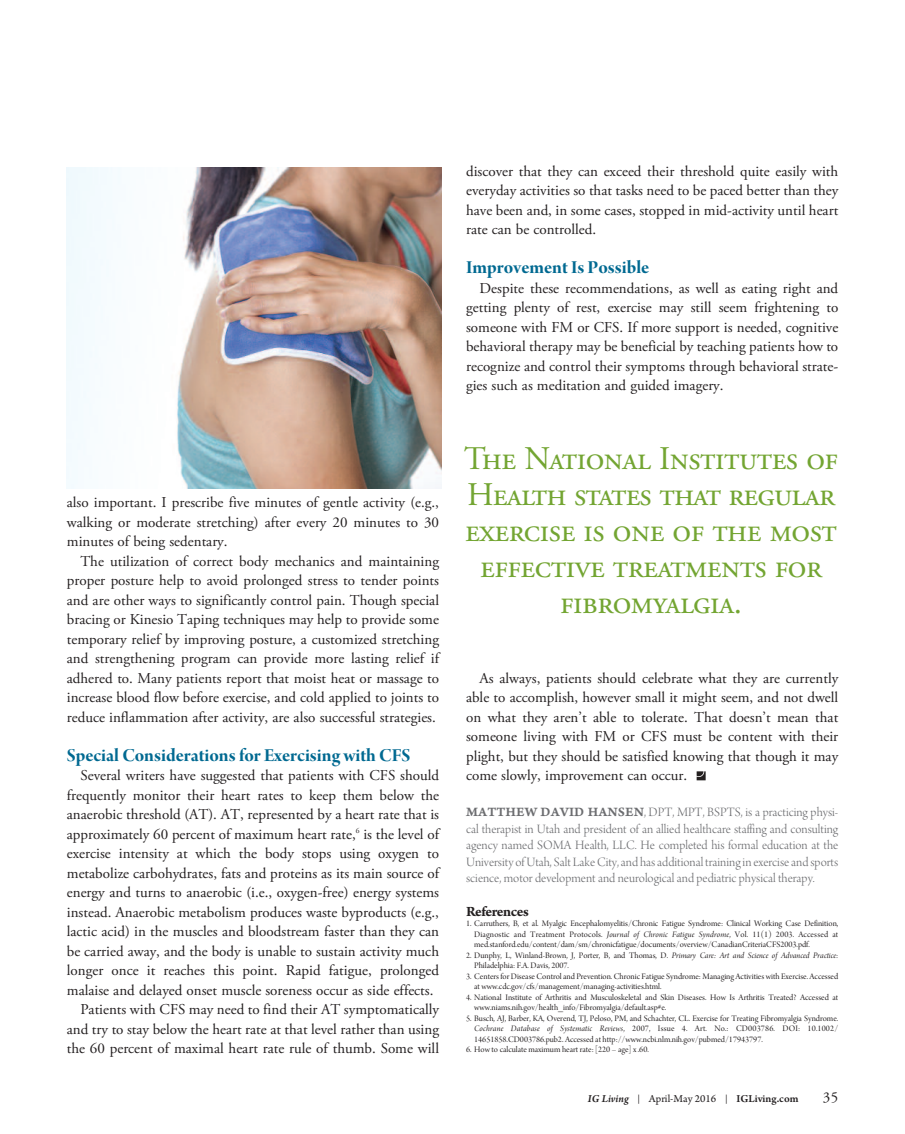
<style>
.page{position:relative;width:905px;height:1134px;background:#fff}
.page>*{position:absolute;margin:0;border:0;box-sizing:border-box;transform-origin:0 0}
.t1{font:33px/36px "Adobe Garamond Regular SC";letter-spacing:-.015em;color:#73a532;text-align:center}
.t2{font:19.5px "Arno Pro Bold Display";color:#006991}
.t3{font:15px/19.5px "Adobe Garamond Pro";color:#231f20;text-align:justify}
.t4{font:700 15px "Arno Pro";letter-spacing:-.03em;color:#231f20}
.t5{font:13.5px/16.5px "Arno Pro Light Display";color:#6c6d70;text-align:justify}
.t6{font:11.25px "Arno Pro";color:#231f20}
.t7{font:9px/10.5px "Arno Pro Display";color:#231f20}
.s1{font-family:"Arno Pro Smbd Caption"}
.s2{font-family:"Arno Pro Italic Display"}
.s3{font-weight:600;font-style:italic}
.s4{font-size:9px}
.s5{font-weight:600}
</style>
<div class="page">
<svg style="left:696px;top:771px;width:9px;height:9px"></svg>
<img style="left:67px;top:168px;width:374px;height:320px">
<p class="t3" style="left:67px;top:494px;width:373px">also important. I prescribe five minutes of gentle activity (e.g., walking or moderate stretching) after every 20 minutes to 30 minutes of being sedentary.</p>
<p class="t3" style="left:67px;top:553px;width:373px;text-indent:14px">The utilization of correct body mechanics and maintaining proper posture help to avoid prolonged stress to tender points and are other ways to significantly control pain. Though special bracing or Kinesio Taping techniques may help to provide some temporary relief by improving posture, a customized stretching and strengthening program can provide more lasting relief if adhered to. Many patients report that moist heat or massage to increase blood flow before exercise, and cold applied to joints to reduce inflammation after activity, are also successful strategies.</p>
<h2 class="t2" style="left:67px;top:748px;width:345px">Special Considerations for Exercising with CFS</h2>
<p class="t3" style="left:80px;top:767px;width:360px">Several writers have suggested that patients with CFS should</p>
<p class="t3" style="left:67px;top:787px;width:373px">frequently monitor their heart rates to keep them below the</p>
<p class="t3" style="left:67px;top:806px;width:373px">anaerobic threshold (AT). AT, represented by a heart rate that is</p>
<p class="t3" style="left:67px;top:826px;width:373px">approximately 60 percent of maximum heart rate,<sup>6</sup> is the level of</p>
<p class="t3" style="left:67px;top:845px;width:373px">exercise intensity at which the body stops using oxygen to</p>
<p class="t3" style="left:67px;top:865px;width:373px">metabolize carbohydrates, fats and proteins as its main source of</p>
<p class="t3" style="left:67px;top:884px;width:373px">energy and turns to anaerobic (i.e., oxygen-free) energy systems</p>
<p class="t3" style="left:67px;top:904px;width:373px">instead. Anaerobic metabolism produces waste byproducts (e.g.,</p>
<p class="t3" style="left:67px;top:923px;width:373px">lactic acid) in the muscles and bloodstream faster than they can</p>
<p class="t3" style="left:67px;top:943px;width:373px">be carried away, and the body is unable to sustain activity much</p>
<p class="t3" style="left:67px;top:962px;width:373px">longer once it reaches this point. Rapid fatigue, prolonged</p>
<p class="t3" style="left:67px;top:982px;width:368px">malaise and delayed onset muscle soreness occur as side effects.</p>
<p class="t3" style="left:80px;top:1001px;width:360px">Patients with CFS may need to find their AT symptomatically</p>
<p class="t3" style="left:67px;top:1021px;width:373px">and try to stay below the heart rate at that level rather than using</p>
<p class="t3" style="left:67px;top:1040px;width:373px">the 60 percent of maximal heart rate rule of thumb. Some will</p>
<p class="t3" style="left:466px;top:163px;width:373px">discover that they can exceed their threshold quite easily with everyday activities so that tasks need to be paced better than they have been and, in some cases, stopped in mid-activity until heart rate can be controlled.</p>
<h2 class="t2" style="left:466px;top:260px;width:185px">Improvement Is Possible</h2>
<p class="t3" style="left:466px;top:280px;width:373px;text-indent:14px">Despite these recommendations, as well as eating right and getting plenty of rest, exercise may still seem frightening to someone with FM or CFS. If more support is needed, cognitive behavioral therapy may be beneficial by teaching patients how to recognize and control their symptoms through behavioral strate&shy;gies such as meditation and guided imagery.</p>
<h1 class="t1" style="left:464px;top:444px;width:375px">The National Institutes of<br>Health states that regular exercise is one of the most effective treatments for fibromyalgia.</h1>
<p class="t3" style="left:466px;top:670px;width:373px;text-indent:14px">As always, patients should celebrate what they are currently able to accomplish, however small it might seem, and not dwell on what they aren’t able to tolerate. That doesn’t mean that someone living with FM or CFS must be content with their plight, but they should be satisfied knowing that though it may come slowly, improvement can occur.</p>
<p class="t5" style="left:466px;top:805px;width:373px"><span class="s1">MATTHEW DAVID HANSEN</span>, DPT, MPT, BSPTS, is a practicing physi&shy;cal therapist in Utah and president of an allied healthcare staffing and consulting agency named SOMA Health, LLC. He completed his formal education at the University ofUtah, Salt LakeCity,and hasadditional trainingin exerciseand sports science, motor development and neurological and pediatric physical therapy.</p>
<p class="t4" style="left:466px;top:906px;width:64px">References</p>
<p class="t7" style="left:474px;top:919px;width:365px;text-align:justify;text-indent:-8px">1. Carruthers, B, et al. Myalgic Encephalomyelitis/Chronic Fatigue Syndrome: Clinical Working Case Definition, Diagnostic and Treatment Protocols. <span class="s2">Journal of Chronic Fatigue Syndrome</span>, Vol. 11(1) 2003. Accessed at med.stanford.edu/content/dam/sm/chronicfatigue/documents/overview/CanadianCriteriaCFS2003.pdf.</p>
<p class="t7" style="left:474px;top:951px;width:365px;text-indent:-8px">2. Dunphy, L, Winland-Brown, J, Porter, B, and Thomas, D. <span class="s2">Primary Care: Art and Science of Advanced Practice</span>:<br>Philadelphia: F.A. Davis, 2007.</p>
<p class="t7" style="left:474px;top:972px;width:365px;text-indent:-8px">3. Centers for Disease Control and Prevention. Chronic Fatigue Syndrome: Managing Activities with Exercise. Accessed at www.cdc.gov/cfs/management/managing-activities.html.</p>
<p class="t7" style="left:474px;top:993px;width:365px;text-indent:-8px">4. National Institute of Arthritis and Musculoskeletal and Skin Diseases. How Is Arthritis Treated? Accessed at www.niams.nih.gov/health_info/Fibromyalgia/default.asp#e.</p>
<p class="t7" style="left:474px;top:1014px;width:365px;text-align:justify;text-indent:-8px">5. Busch, AJ, Barber, KA, Overend, TJ, Peloso, PM, and Schachter, CL. Exercise for Treating Fibromyalgia Syndrome.<br><span class="s2">Cochrane Database of Systematic Reviews</span>, 2007, Issue 4. Art. No.: CD003786. DOI: 10.1002/ 14651858.CD003786.pub2. Accessed at http://www.ncbi.nlm.nih.gov/pubmed/17943797.</p>
<p class="t7" style="left:466px;top:1045px;width:184px">6. How to calculate maximum heart rate: [220 – age] x .60.</p>
<p class="t6" style="left:588px;top:1094px;width:212px"><span class="s3">IG Living</span> <span class="s4">|</span> April-May 2016 <span class="s4">|</span> <span class="s5">IGLiving.com</span></p>
<p class="t3" style="left:822px;top:1089px;width:17px">35</p>
</div>
